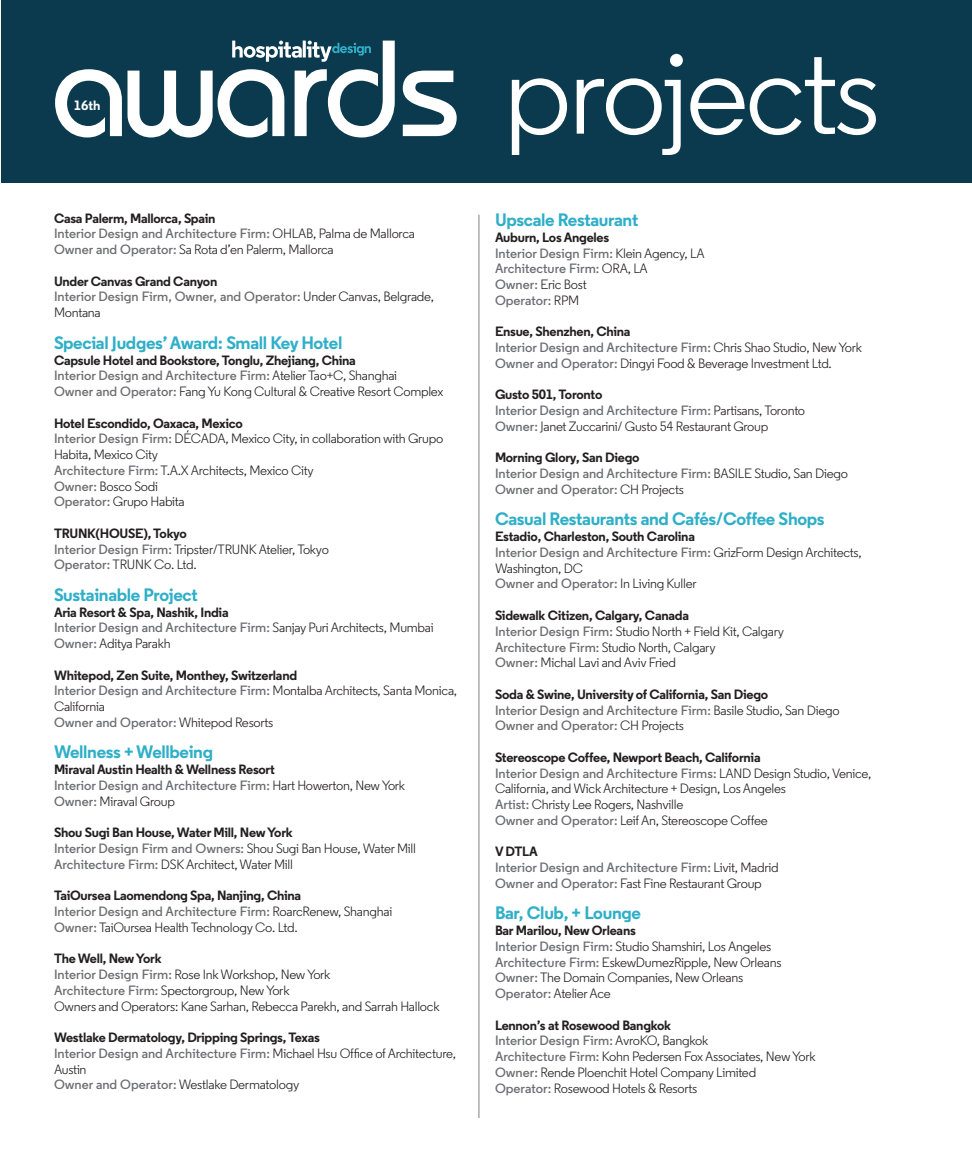
<style>
.page{position:relative;width:972px;height:1175px;background:#fff}
.page>*{position:absolute;margin:0;border:0;box-sizing:border-box;transform-origin:0 0}
.t1{font:121.95px "Regular";letter-spacing:-.03em;color:#fff}
.t2{font:700 18px "Regular";letter-spacing:-.02em;color:#2fafc8}
.t3{font:13.5px/15.8px "Regular";letter-spacing:-.02em;color:#231f20}
.t4{font:600 13.5px/15.8px "Regular";color:#6c6d70}
.t5{font:700 13.5px "Regular";letter-spacing:-.02em;color:#231f20}
.t6{font:700 13.5px "Regular";color:#fff}
.s1{font-weight:400;color:#231f20}
.s2{font-weight:600;color:#6c6d70}
.s3{font-weight:700;color:#231f20}
</style>
<div class="page">
<hr style="left:478px;top:215px;width:2px;height:903px;background:#a8a9ad">
<div style="left:1px;top:0;width:971px;height:183px;background:#0b3a4e"></div>
<svg style="left:55px;top:69px;width:67px;height:68px"></svg>
<svg style="left:403px;top:71px;width:54px;height:65px"></svg>
<svg style="left:128px;top:41px;width:267px;height:96px"></svg>
<p class="t6" style="left:74px;top:97px;width:28px">16th</p>
<p class="t5" style="left:54px;top:209px;width:163px">Casa Palerm, Mallorca, Spain</p>
<p class="t4" style="left:54px;top:226px;width:363px">Interior Design and Architecture Firm: <span class="s1">OHLAB, Palma de Mallorca</span></p>
<p class="t3" style="left:54px;top:242px;width:281px"><span class="s2">Owner and Operator:</span> Sa Rota d’en Palerm, Mallorca</p>
<p class="t5" style="left:54px;top:272px;width:165px">Under Canvas Grand Canyon</p>
<p class="t4" style="left:54px;top:289px;width:382px">Interior Design Firm, Owner, and Operator: <span class="s1">Under Canvas, Belgrade,<br>Montana</span></p>
<p class="t2" style="left:54px;top:331px;width:290px">Special Judges’ Award: Small Key Hotel</p>
<p class="t5" style="left:54px;top:351px;width:303px">Capsule Hotel and Bookstore, Tonglu, Zhejiang, China</p>
<p class="t4" style="left:54px;top:368px;width:345px">Interior Design and Architecture Firm: <span class="s1">Atelier Tao+C, Shanghai</span></p>
<p class="t3" style="left:54px;top:383px;width:391px"><span class="s2">Owner and Operator:</span> Fang Yu Kong Cultural &amp; Creative Resort Complex</p>
<p class="t5" style="left:54px;top:414px;width:190px">Hotel Escondido, Oaxaca, Mexico</p>
<p class="t3" style="left:54px;top:431px;width:391px"><span class="s2">Interior Design Firm:</span> DÉCADA, Mexico City, in collaboration with Grupo<br>Habita, Mexico City</p>
<p class="t3" style="left:54px;top:462px;width:261px"><span class="s2">Architecture Firm:</span> T.A.X Architects, Mexico City</p>
<p class="t3" style="left:54px;top:478px;width:132px"><span class="s2">Owner:</span> Bosco Sodi<br><span class="s2">Operator:</span> Grupo Habita</p>
<p class="t5" style="left:54px;top:524px;width:134px">TRUNK(HOUSE), Tokyo</p>
<p class="t3" style="left:54px;top:541px;width:276px"><span class="s2">Interior Design Firm:</span> Tripster/TRUNK Atelier, Tokyo</p>
<p class="t3" style="left:54px;top:557px;width:144px"><span class="s2">Operator:</span> TRUNK Co. Ltd.</p>
<p class="t2" style="left:54px;top:583px;width:145px">Sustainable Project</p>
<p class="t4" style="left:54px;top:604px;width:381px"><span class="s3">Aria Resort &amp; Spa, Nashik, India<br></span>Interior Design and Architecture Firm: <span class="s1">Sanjay Puri Architects, Mumbai</span></p>
<p class="t3" style="left:54px;top:635px;width:118px"><span class="s2">Owner:</span> Aditya Parakh</p>
<p class="t5" style="left:54px;top:666px;width:245px">Whitepod, Zen Suite, Monthey, Switzerland</p>
<p class="t3" style="left:54px;top:683px;width:405px"><span class="s2">Interior Design and Architecture Firm:</span> Montalba Architects, Santa Monica,<br>California</p>
<p class="t4" style="left:54px;top:714px;width:221px">Owner and Operator: <span class="s1">Whitepod Resorts</span></p>
<p class="t2" style="left:54px;top:741px;width:161px">Wellness + Wellbeing</p>
<p class="t5" style="left:54px;top:761px;width:222px">Miraval Austin Health &amp; Wellness Resort</p>
<p class="t4" style="left:54px;top:777px;width:353px">Interior Design and Architecture Firm: <span class="s1">Hart Howerton, New York</span></p>
<p class="t3" style="left:54px;top:793px;width:122px"><span class="s2">Owner:</span> Miraval Group</p>
<p class="t5" style="left:54px;top:824px;width:240px">Shou Sugi Ban House, Water Mill, New York</p>
<p class="t4" style="left:54px;top:840px;width:364px">Interior Design Firm and Owners: <span class="s1">Shou Sugi Ban House, Water Mill</span></p>
<p class="t3" style="left:54px;top:856px;width:240px"><span class="s2">Architecture Firm:</span> DSK Architect, Water Mill</p>
<p class="t5" style="left:54px;top:887px;width:249px">TaiOursea Laomendong Spa, Nanjing, China</p>
<p class="t4" style="left:54px;top:903px;width:340px">Interior Design and Architecture Firm: <span class="s1">RoarcRenew, Shanghai</span></p>
<p class="t3" style="left:54px;top:919px;width:245px"><span class="s2">Owner:</span> TaiOursea Health Technology Co. Ltd.</p>
<p class="t5" style="left:54px;top:950px;width:109px">The Well, New York</p>
<p class="t3" style="left:54px;top:966px;width:278px"><span class="s2">Interior Design Firm:</span> Rose Ink Workshop, New York</p>
<p class="t3" style="left:54px;top:982px;width:237px"><span class="s2">Architecture Firm:</span> Spectorgroup, New York</p>
<p class="t3" style="left:54px;top:998px;width:387px">Owners and Operators: Kane Sarhan, Rebecca Parekh, and Sarrah Hallock</p>
<p class="t5" style="left:54px;top:1028px;width:267px">Westlake Dermatology, Dripping Springs, Texas</p>
<p class="t3" style="left:54px;top:1045px;width:404px"><span class="s2">Interior Design and Architecture Firm:</span> Michael Hsu Office of Architecture,<br>Austin</p>
<p class="t3" style="left:54px;top:1076px;width:247px"><span class="s2">Owner and Operator:</span> Westlake Dermatology</p>
<p class="t1" style="left:503px;top:18px;width:379px">projects</p>
<p class="t2" style="left:495px;top:208px;width:145px">Upscale Restaurant</p>
<p class="t5" style="left:495px;top:229px;width:116px">Auburn, Los Angeles</p>
<p class="t4" style="left:495px;top:245px;width:211px">Interior Design Firm: <span class="s1">Klein Agency, LA</span></p>
<p class="t4" style="left:495px;top:261px;width:154px">Architecture Firm: <span class="s1">ORA, LA</span></p>
<p class="t3" style="left:495px;top:277px;width:93px"><span class="s2">Owner:</span> Eric Bost</p>
<p class="t4" style="left:495px;top:292px;width:86px">Operator: <span class="s1">RPM</span></p>
<p class="t4" style="left:495px;top:324px;width:368px"><span class="s3">Ensue, Shenzhen, China<br></span>Interior Design and Architecture Firm: <span class="s1">Chris Shao Studio, New York</span></p>
<p class="t3" style="left:495px;top:355px;width:338px"><span class="s2">Owner and Operator:</span> Dingyi Food &amp; Beverage Investment Ltd.</p>
<p class="t5" style="left:495px;top:386px;width:109px">Gusto 501, Toronto</p>
<p class="t4" style="left:495px;top:402px;width:312px">Interior Design and Architecture Firm: <span class="s1">Partisans, Toronto</span></p>
<p class="t3" style="left:495px;top:418px;width:275px"><span class="s2">Owner:</span> Janet Zuccarini/ Gusto 54 Restaurant Group</p>
<p class="t5" style="left:495px;top:449px;width:146px">Morning Glory, San Diego</p>
<p class="t4" style="left:495px;top:465px;width:355px">Interior Design and Architecture Firm: <span class="s1">BASILE Studio, San Diego</span></p>
<p class="t4" style="left:495px;top:481px;width:190px">Owner and Operator: <span class="s1">CH Projects</span></p>
<p class="t2" style="left:495px;top:508px;width:331px">Casual Restaurants and Cafés/Coffee Shops</p>
<p class="t5" style="left:495px;top:528px;width:202px">Estadio, Charleston, South Carolina</p>
<p class="t3" style="left:495px;top:544px;width:368px"><span class="s2">Interior Design and Architecture Firm:</span> GrizForm Design Architects,<br>Washington, DC</p>
<p class="t4" style="left:495px;top:576px;width:203px">Owner and Operator: <span class="s1">In Living Kuller</span></p>
<p class="t5" style="left:495px;top:607px;width:195px">Sidewalk Citizen, Calgary, Canada</p>
<p class="t3" style="left:495px;top:623px;width:291px"><span class="s2">Interior Design Firm:</span> Studio North + Field Kit, Calgary<br><span class="s2">Architecture Firm:</span> Studio North, Calgary</p>
<p class="t3" style="left:495px;top:655px;width:183px"><span class="s2">Owner:</span> Michal Lavi and Aviv Fried</p>
<p class="t5" style="left:495px;top:685px;width:275px">Soda &amp; Swine, University of California, San Diego</p>
<p class="t4" style="left:495px;top:702px;width:346px">Interior Design and Architecture Firm: <span class="s1">Basile Studio, San Diego</span></p>
<p class="t4" style="left:495px;top:717px;width:190px">Owner and Operator: <span class="s1">CH Projects</span></p>
<p class="t5" style="left:495px;top:748px;width:267px">Stereoscope Coffee, Newport Beach, California</p>
<p class="t3" style="left:495px;top:765px;width:378px"><span class="s2">Interior Design and Architecture Firms:</span> LAND Design Studio, Venice,<br>California, and Wick Architecture + Design, Los Angeles<br><span class="s2">Artist:</span> Christy Lee Rogers, Nashville</p>
<p class="t3" style="left:495px;top:812px;width:274px"><span class="s2">Owner and Operator:</span> Leif An, Stereoscope Coffee</p>
<p class="t5" style="left:495px;top:843px;width:44px">V DTLA</p>
<p class="t4" style="left:495px;top:859px;width:285px">Interior Design and Architecture Firm: <span class="s1">Livit, Madrid</span></p>
<p class="t3" style="left:495px;top:875px;width:268px"><span class="s2">Owner and Operator:</span> Fast Fine Restaurant Group</p>
<p class="t2" style="left:495px;top:901px;width:147px">Bar, Club, + Lounge</p>
<p class="t5" style="left:495px;top:922px;width:142px">Bar Marilou, New Orleans</p>
<p class="t3" style="left:495px;top:938px;width:278px"><span class="s2">Interior Design Firm:</span> Studio Shamshiri, Los Angeles</p>
<p class="t3" style="left:495px;top:954px;width:288px"><span class="s2">Architecture Firm:</span> EskewDumezRipple, New Orleans</p>
<p class="t3" style="left:495px;top:970px;width:250px"><span class="s2">Owner:</span> The Domain Companies, New Orleans</p>
<p class="t3" style="left:495px;top:985px;width:117px"><span class="s2">Operator:</span> Atelier Ace</p>
<p class="t5" style="left:495px;top:1016px;width:178px">Lennon’s at Rosewood Bangkok</p>
<p class="t4" style="left:495px;top:1032px;width:215px">Interior Design Firm: <span class="s1">AvroKO, Bangkok</span></p>
<p class="t3" style="left:495px;top:1048px;width:322px"><span class="s2">Architecture Firm:</span> Kohn Pedersen Fox Associates, New York<br><span class="s2">Owner:</span> Rende Ploenchit Hotel Company Limited<br><span class="s2">Operator:</span> Rosewood Hotels &amp; Resorts</p>
</div>
